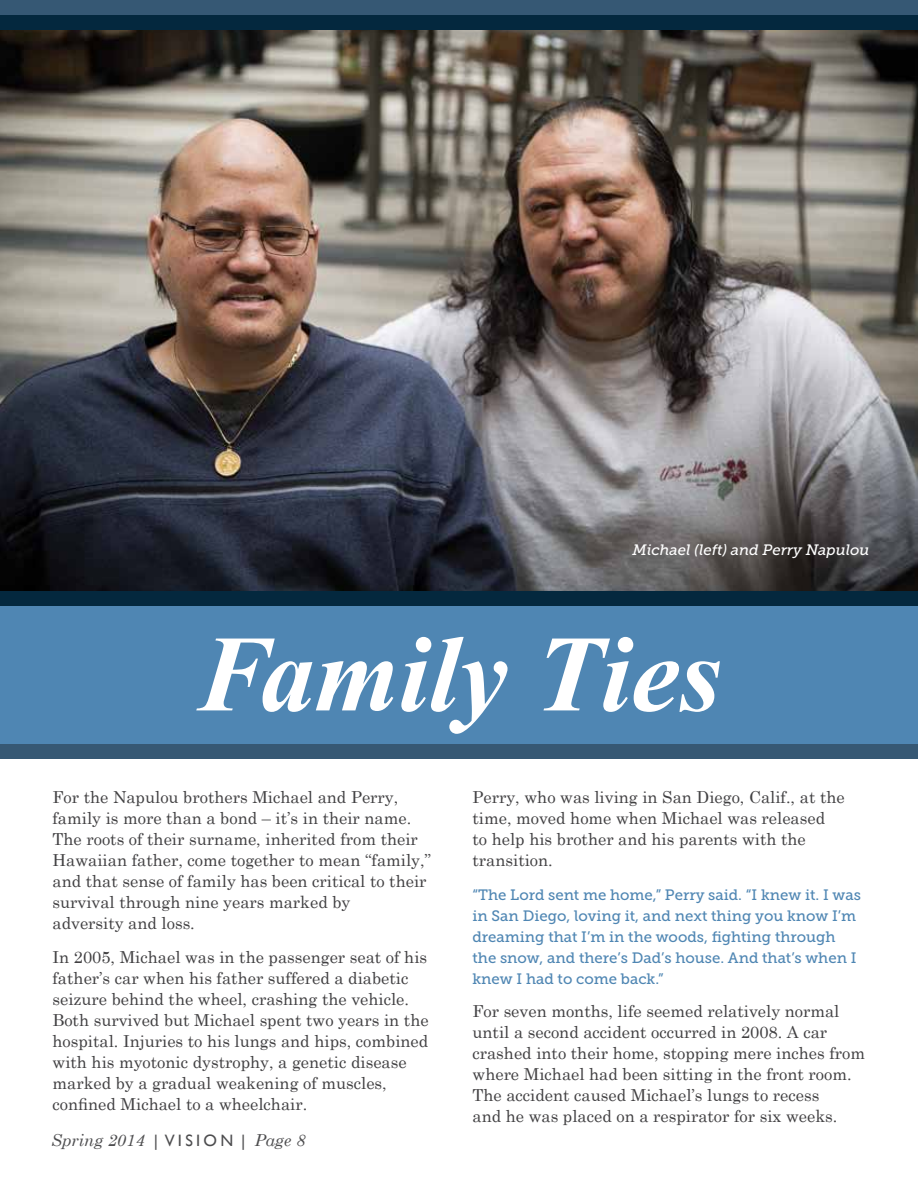
<style>
.page{position:relative;width:918px;height:1188px;background:#fff}
.page>*{position:absolute;margin:0;border:0;box-sizing:border-box;transform-origin:0 0}
.t1{font:16.5px/21px "Century Schoolbook";color:#414042}
.t2{font:italic 16.5px "Century Schoolbook";color:#4d4d4f}
.t3{font:15px/21px "Museo Slab 500";color:#4f86b3}
.t4{font:italic 15px "Museo Slab 500";color:#fff}
.s1{font-family:"Gill Sans";font-style:normal}
</style>
<div class="page">
<img style="left:0;top:30px;width:918px;height:561px">
<div style="left:0;top:593px;width:918px;height:159px;background:#4f86b3"></div>
<div style="left:0;top:0;width:918px;height:15px;background:#365874"></div>
<div style="left:0;top:15px;width:918px;height:15px;background:#04283e"></div>
<div style="left:0;top:591px;width:918px;height:15px;background:#04283e"></div>
<svg style="left:196px;top:637px;width:524px;height:97px"></svg>
<div style="left:0;top:744px;width:918px;height:15px;background:#365874"></div>
<p class="t4" style="left:633px;top:542px;width:238px">Michael (left) and Perry Napulou</p>
<p class="t1" style="left:53px;top:786px;width:380px">For the Napulou brothers Michael and Perry, family is more than a bond – it’s in their name.<br>The roots of their surname, inherited from their Hawaiian father, come together to mean “family,” and that sense of family has been critical to their survival through nine years marked by<br>adversity and loss.</p>
<p class="t1" style="left:53px;top:946px;width:378px">In 2005, Michael was in the passenger seat of his father’s car when his father suffered a diabetic seizure behind the wheel, crashing the vehicle.<br>Both survived but Michael spent two years in the hospital. Injuries to his lungs and hips, combined with his myotonic dystrophy, a genetic disease marked by a gradual weakening of muscles, confined Michael to a wheelchair.</p>
<p class="t2" style="left:51px;top:1130px;width:256px">Spring 2014 <span class="s1">| V I S I O N |</span> Page 8</p>
<p class="t1" style="left:473px;top:786px;width:374px">Perry, who was living in San Diego, Calif., at the time, moved home when Michael was released<br>to help his brother and his parents with the transition.</p>
<p class="t3" style="left:472px;top:884px;width:390px">“The Lord sent me home,” Perry said. “I knew it. I was in San Diego, loving it, and next thing you know I’m dreaming that I’m in the woods, fighting through the snow, and there’s Dad’s house. And that’s when I knew I had to come back.”</p>
<p class="t1" style="left:472px;top:1001px;width:394px">For seven months, life seemed relatively normal until a second accident occurred in 2008. A car crashed into their home, stopping mere inches from where Michael had been sitting in the front room.<br>The accident caused Michael’s lungs to recess<br>and he was placed on a respirator for six weeks.</p>
</div>
